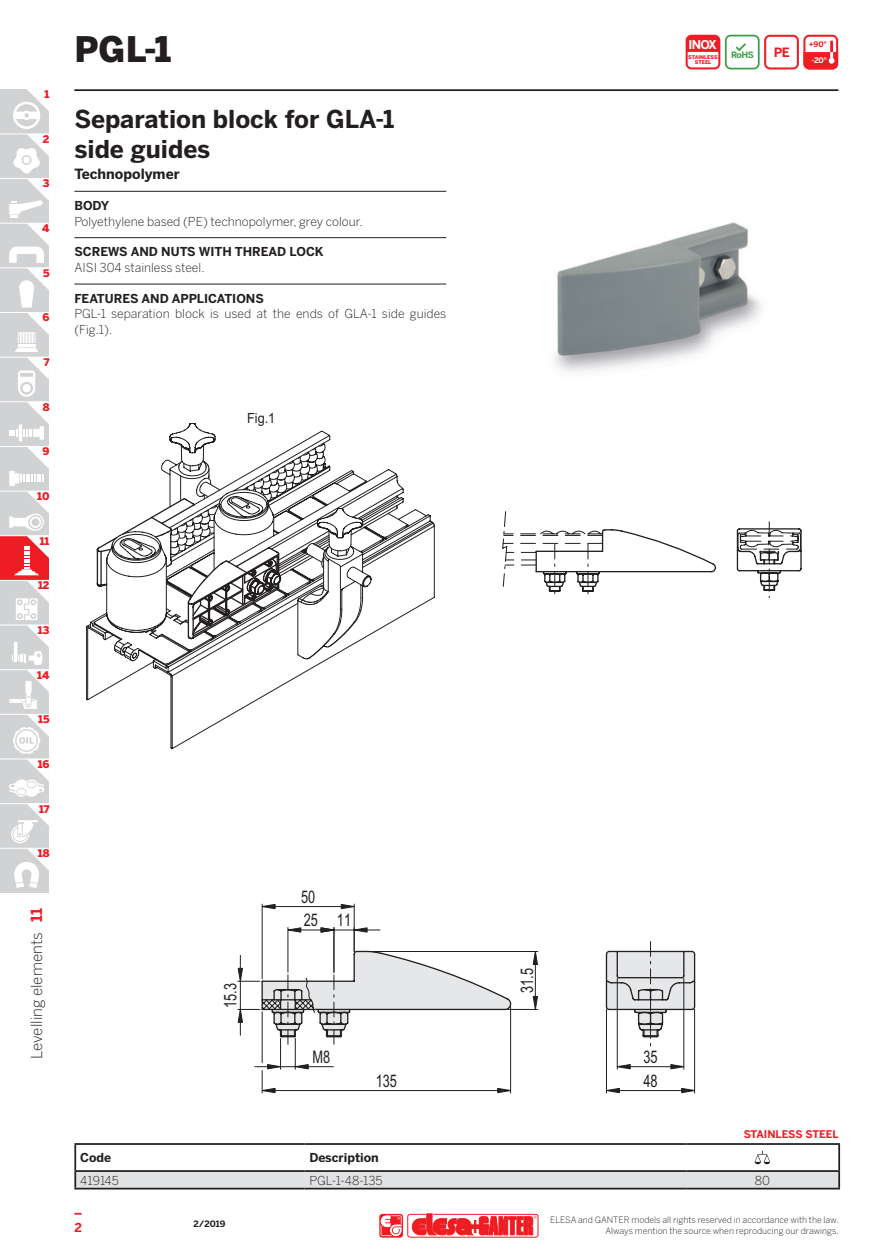
<style>
.page{position:relative;width:888px;height:1260px;background:#fff}
.page>*{position:absolute;margin:0;border:0;box-sizing:border-box;transform-origin:0 0}
.series{font:900 35px "Benton Sans";color:#231f20}
.subtitle_eg{font:700 24.5px/29.4px "Benton Sans";color:#231f20}
.box_ancorato_immagin{font:17.32px/23.4px "Arial Narrow";color:#231f20;scale:.9 1}
.t1{font:300 15.4px "Benton Sans";color:#231f20}
.t2{font:700 15.4px "Benton Sans";color:#ee1d23}
.subtitle_eg_sec{font:700 14px "Benton Sans";color:#231f20}
.box_ancorato_immagin-2{font:14px "Arial";color:#231f20;scale:.9 1}
.t3{font:700 12.78px "Benton Sans";color:#ee1d23}
.description{font:300 12.25px/15.8px "Benton Sans";color:#231f20}
.bold_L{font:700 12.25px "Benton Sans";color:#231f20}
.code{font:300 12.25px "Benton Sans";color:#231f20}
.normal_C{font:300 12.25px "Benton Sans";color:#231f20}
.t4{font:700 12.25px "Benton Sans";color:#ee1d23}
.t5{font:700 12.08px "Benton Sans";color:#fff}
.t6{font:900 10.5px "Benton Sans";color:#ee1d23}
.Logono_name{font:700 10.5px "Benton Sans";color:#ee1d23}
.t7{font:300 8.75px "Benton Sans";color:#231f20}
.t8{font:700 8.75px "Benton Sans";color:#231f20}
.t9{font:700 8.75px "Benton Sans";color:#399f47}
.t10{font:700 7.7px/15.9px "Benton Sans";color:#ee1d23;text-align:center}
.t11{font:900 5.08px/4.9px "Benton Sans";letter-spacing:-.005em;color:#ee1d23;text-align:center}
.s1{color:#fff}
</style>
<div class="page">
<svg style="left:74px;top:1213px;width:8px;height:2px"></svg>
<div style="left:407px;top:1214px;width:131px;height:24px;border:1px solid #ee1d23;border-radius:2px"></div>
<svg style="left:412px;top:1214px;width:125px;height:22px"></svg>
<svg style="left:379px;top:1214px;width:24px;height:24px"></svg>
<hr style="left:74px;top:89px;width:764px;height:2px;background:#231f20">
<div style="left:0;top:179px;width:49px;height:44px;background:#d1d2d4"></div>
<div style="left:0;top:223px;width:49px;height:45px;background:#d1d2d4"></div>
<div style="left:0;top:134px;width:49px;height:45px;background:#d1d2d4"></div>
<div style="left:0;top:89px;width:49px;height:45px;background:#d1d2d4"></div>
<div style="left:0;top:268px;width:49px;height:45px;background:#d1d2d4"></div>
<div style="left:0;top:446px;width:49px;height:45px;background:#d1d2d4"></div>
<div style="left:0;top:625px;width:49px;height:45px;background:#d1d2d4"></div>
<div style="left:0;top:804px;width:49px;height:44px;background:#d1d2d4"></div>
<div style="left:0;top:313px;width:49px;height:44px;background:#d1d2d4"></div>
<div style="left:0;top:491px;width:49px;height:45px;background:#d1d2d4"></div>
<div style="left:0;top:670px;width:49px;height:44px;background:#d1d2d4"></div>
<div style="left:0;top:848px;width:49px;height:45px;background:#d1d2d4"></div>
<div style="left:0;top:357px;width:49px;height:45px;background:#d1d2d4"></div>
<div style="left:0;top:536px;width:49px;height:44px;background:#ee1d23"></div>
<div style="left:0;top:714px;width:49px;height:45px;background:#d1d2d4"></div>
<div style="left:0;top:402px;width:49px;height:44px;background:#d1d2d4"></div>
<div style="left:0;top:580px;width:49px;height:45px;background:#d1d2d4"></div>
<div style="left:0;top:759px;width:49px;height:45px;background:#d1d2d4"></div>
<hr style="left:0;top:134px;width:49px;height:1px;background:#fff">
<hr style="left:0;top:357px;width:49px;height:1px;background:#fff">
<hr style="left:0;top:580px;width:49px;height:1px;background:#fff">
<hr style="left:0;top:803px;width:49px;height:1px;background:#fff">
<hr style="left:0;top:178px;width:49px;height:1px;background:#fff">
<hr style="left:0;top:401px;width:49px;height:1px;background:#fff">
<hr style="left:0;top:625px;width:49px;height:1px;background:#fff">
<hr style="left:0;top:848px;width:49px;height:1px;background:#fff">
<hr style="left:0;top:223px;width:49px;height:1px;background:#fff">
<hr style="left:0;top:446px;width:49px;height:1px;background:#fff">
<hr style="left:0;top:669px;width:49px;height:1px;background:#fff">
<hr style="left:0;top:267px;width:49px;height:1px;background:#fff">
<hr style="left:0;top:491px;width:49px;height:1px;background:#fff">
<hr style="left:0;top:535px;width:49px;height:1px;background:#fff">
<hr style="left:0;top:714px;width:49px;height:1px;background:#fff">
<hr style="left:0;top:759px;width:49px;height:1px;background:#fff">
<hr style="left:0;top:312px;width:49px;height:1px;background:#fff">
<svg style="left:11px;top:804px;width:38px;height:84px"></svg>
<svg style="left:9px;top:89px;width:40px;height:708px"></svg>
<svg style="left:686px;top:35px;width:152px;height:34px"></svg>
<hr style="left:74px;top:191px;width:372px;height:1px;background:#231f20">
<hr style="left:74px;top:237px;width:372px;height:1px;background:#231f20">
<hr style="left:74px;top:284px;width:372px;height:1px;background:#231f20">
<svg style="left:298px;top:509px;width:137px;height:168px"></svg>
<svg style="left:86px;top:620px;width:212px;height:129px"></svg>
<svg style="left:94px;top:423px;width:314px;height:238px"></svg>
<img style="left:554px;top:222px;width:207px;height:150px">
<svg style="left:502px;top:511px;width:300px;height:87px"></svg>
<hr style="left:262px;top:904px;width:1px;height:75px;background:#231f20">
<hr style="left:354px;top:904px;width:1px;height:48px;background:#231f20">
<hr style="left:275px;top:906px;width:66px;height:1px;background:#231f20">
<svg style="left:261px;top:904px;width:15px;height:6px"></svg>
<svg style="left:340px;top:904px;width:15px;height:6px"></svg>
<hr style="left:280px;top:1038px;width:1px;height:31px;background:#231f20">
<hr style="left:295px;top:1038px;width:1px;height:31px;background:#231f20">
<hr style="left:262px;top:1012px;width:1px;height:51px;background:#231f20">
<hr style="left:510px;top:1006px;width:1px;height:87px;background:#231f20">
<hr style="left:275px;top:1090px;width:223px;height:1px;background:#231f20">
<svg style="left:255px;top:1064px;width:78px;height:29px"></svg>
<svg style="left:497px;top:1088px;width:15px;height:5px"></svg>
<hr style="left:606px;top:1009px;width:1px;height:84px;background:#231f20">
<hr style="left:694px;top:1009px;width:1px;height:84px;background:#231f20">
<hr style="left:619px;top:1090px;width:63px;height:1px;background:#231f20">
<svg style="left:607px;top:1088px;width:13px;height:5px"></svg>
<svg style="left:681px;top:1088px;width:14px;height:5px"></svg>
<hr style="left:617px;top:978px;width:1px;height:91px;background:#231f20">
<hr style="left:683px;top:978px;width:1px;height:91px;background:#231f20">
<hr style="left:630px;top:1066px;width:41px;height:1px;background:#231f20">
<svg style="left:616px;top:1064px;width:15px;height:6px"></svg>
<svg style="left:670px;top:1064px;width:15px;height:6px"></svg>
<svg style="left:237px;top:927px;width:458px;height:120px"></svg>
<hr style="left:74px;top:1143px;width:230px;height:2px;background:#231f20">
<hr style="left:74px;top:1145px;width:2px;height:25px;background:#231f20">
<hr style="left:304px;top:1143px;width:382px;height:2px;background:#231f20">
<hr style="left:686px;top:1143px;width:154px;height:2px;background:#231f20">
<hr style="left:838px;top:1145px;width:2px;height:25px;background:#231f20">
<hr style="left:74px;top:1170px;width:230px;height:2px;background:#231f20">
<hr style="left:74px;top:1188px;width:230px;height:2px;background:#231f20">
<hr style="left:304px;top:1170px;width:382px;height:2px;background:#231f20">
<hr style="left:304px;top:1188px;width:382px;height:2px;background:#231f20">
<hr style="left:686px;top:1170px;width:154px;height:2px;background:#231f20">
<svg style="left:74px;top:1171px;width:766px;height:18px;background:#cbcbcd"></svg>
<hr style="left:686px;top:1188px;width:154px;height:2px;background:#231f20">
<svg style="left:755px;top:1151px;width:15px;height:13px"></svg>
<p class="t6" style="left:45px;top:87px;width:6px">1</p>
<p class="t6" style="left:43px;top:131px;width:8px">2</p>
<p class="t6" style="left:43px;top:176px;width:8px">3</p>
<p class="t6" style="left:42px;top:220px;width:9px">4</p>
<p class="t6" style="left:43px;top:265px;width:8px">5</p>
<p class="t6" style="left:43px;top:310px;width:9px">6</p>
<p class="t6" style="left:44px;top:354px;width:7px">7</p>
<p class="t6" style="left:43px;top:399px;width:8px">8</p>
<p class="t6" style="left:43px;top:444px;width:9px">9</p>
<p class="t6" style="left:37px;top:488px;width:14px">10</p>
<p class="t6" style="left:40px;top:533px;width:11px">11</p>
<p class="t6" style="left:38px;top:578px;width:13px">12</p>
<p class="t6" style="left:38px;top:622px;width:13px">13</p>
<p class="t6" style="left:37px;top:667px;width:14px">14</p>
<p class="t6" style="left:38px;top:712px;width:13px">15</p>
<p class="t6" style="left:38px;top:756px;width:13px">16</p>
<p class="t6" style="left:39px;top:801px;width:12px">17</p>
<p class="t6" style="left:38px;top:846px;width:13px">18</p>
<p class="t2" style="left:25px;top:922px;width:16px;rotate:-90deg">11</p>
<p class="t1" style="left:26px;top:1059px;width:128px;rotate:-90deg">Levelling elements</p>
<p class="series" style="left:74px;top:23px;width:98px">PGL-1</p>
<p class="subtitle_eg" style="left:74px;top:104px;width:321px">Separation block for GLA-1 side guides</p>
<p class="subtitle_eg_sec" style="left:74px;top:164px;width:107px">Technopolymer</p>
<p class="bold_L" style="left:74px;top:197px;width:37px">BODY</p>
<p class="description" style="left:74px;top:213px;width:290px">Polyethylene based (PE) technopolymer, grey colour.</p>
<p class="bold_L" style="left:74px;top:243px;width:251px">SCREWS AND NUTS WITH THREAD LOCK</p>
<p class="description" style="left:74px;top:259px;width:132px">AISI 304 stainless steel.</p>
<p class="bold_L" style="left:74px;top:289px;width:191px">FEATURES AND APPLICATIONS</p>
<p class="description" style="left:74px;top:305px;width:373px">PGL-1 separation block is used at the ends of GLA-1 side guides (Fig.1).</p>
<p class="box_ancorato_immagin-2" style="left:247px;top:409px;width:33px">Fig.1</p>
<p class="t5" style="left:688px;top:38px;width:30px">INOX</p>
<p class="t11" style="left:688px;top:55px;width:31px">STAINLESS<br>STEEL</p>
<p class="t9" style="left:731px;top:49px;width:24px">RoHS</p>
<p class="t3" style="left:774px;top:43px;width:18px">PE</p>
<p class="t10" style="left:809px;top:37px;width:19px">+90° <span class="s1">-20°</span></p>
<p class="box_ancorato_immagin" style="left:218px;top:1008px;width:29px;rotate:-90deg">15.3</p>
<p class="box_ancorato_immagin" style="left:301px;top:884px;width:20px">50<br>25</p>
<p class="box_ancorato_immagin" style="left:337px;top:908px;width:17px">11</p>
<p class="box_ancorato_immagin" style="left:312px;top:1044px;width:21px">M8</p>
<p class="box_ancorato_immagin" style="left:376px;top:1068px;width:25px">135</p>
<p class="box_ancorato_immagin" style="left:515px;top:993px;width:29px;rotate:-90deg">31.5</p>
<p class="box_ancorato_immagin" style="left:643px;top:1044px;width:17px">35</p>
<p class="box_ancorato_immagin" style="left:643px;top:1068px;width:17px">48</p>
<p class="Logono_name" style="left:744px;top:1127px;width:97px">STAINLESS STEEL</p>
<p class="bold_L" style="left:80px;top:1149px;width:32px">Code</p>
<p class="bold_L" style="left:309px;top:1149px;width:71px">Description</p>
<p class="code" style="left:80px;top:1172px;width:40px">419145</p>
<p class="code" style="left:309px;top:1172px;width:75px">PGL-1-48-135</p>
<p class="normal_C" style="left:755px;top:1172px;width:17px">80</p>
<p class="t8" style="left:193px;top:1218px;width:34px">2/2019</p>
<p class="t7" style="left:550px;top:1214px;width:290px">ELESA and GANTER models all rights reserved in accordance with the law.</p>
<p class="t4" style="left:74px;top:1219px;width:9px">2</p>
<p class="t7" style="left:605px;top:1225px;width:235px">Always mention the source when reproducing our drawings.</p>
</div>
